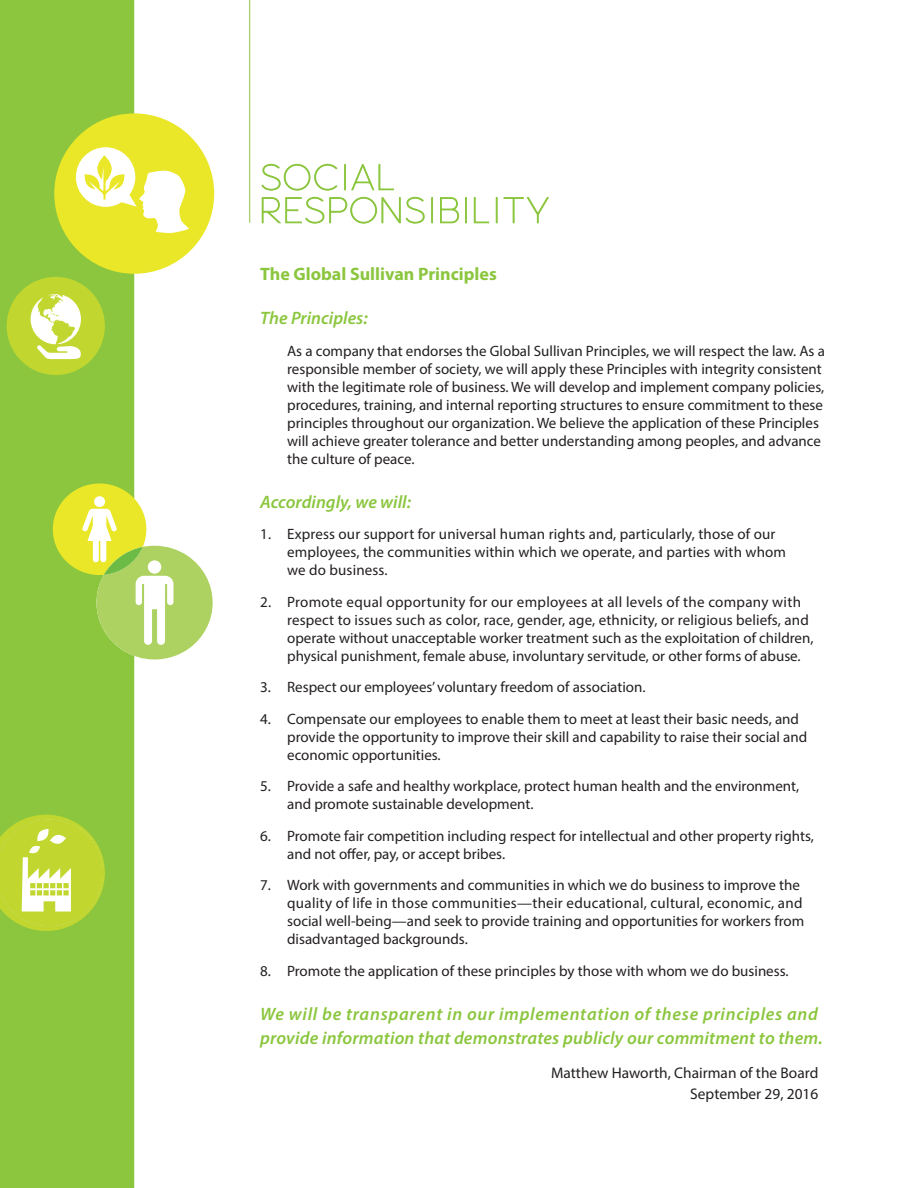
<style>
.page{position:relative;width:918px;height:1188px;background:#fff}
.page>*{position:absolute;margin:0;border:0;box-sizing:border-box;transform-origin:0 0}
.t1{font:italic 600 18px/24px "Myriad Pro";letter-spacing:.01em;color:#8bc63e}
.t2{font:700 18px "Myriad Pro";color:#8bc63e}
.t3{font:15.3px/20.5px "Myriad Pro";color:#231f20;text-align:right}
.t4{font:15px/18px "Myriad Pro";color:#231f20}
</style>
<div class="page">
<div style="left:1px;top:0;width:132px;height:1188px;background:#8bc63e"></div>
<div style="left:0;top:0;width:134px;height:1188px;border:2px solid #8bc63e"></div>
<svg style="left:7px;top:113px;width:207px;height:262px"></svg>
<svg style="left:53px;top:483px;width:160px;height:177px"></svg>
<svg style="left:0;top:815px;width:105px;height:116px"></svg>
<svg style="left:261px;top:164px;width:77px;height:27px"></svg>
<div style="left:344px;top:164px;width:2px;height:26px;border:1px solid #8bc63e"></div>
<svg style="left:351px;top:164px;width:43px;height:27px"></svg>
<svg style="left:262px;top:197px;width:163px;height:27px"></svg>
<div style="left:431px;top:197px;width:2px;height:26px;border:1px solid #8bc63e"></div>
<svg style="left:440px;top:197px;width:19px;height:26px"></svg>
<div style="left:465px;top:197px;width:2px;height:26px;border:1px solid #8bc63e"></div>
<svg style="left:474px;top:197px;width:15px;height:26px"></svg>
<svg style="left:496px;top:197px;width:1px;height:26px"></svg>
<svg style="left:503px;top:197px;width:46px;height:26px"></svg>
<hr style="left:249px;top:0;width:1px;height:223px;background:#8bc63e">
<p class="t2" style="left:260px;top:262px;width:238px">The Global Sullivan Principles</p>
<p class="t1" style="left:260px;top:306px;width:109px">The Principles:</p>
<p class="t4" style="left:287px;top:341px;width:539px">As a company that endorses the Global Sullivan Principles, we will respect the law. As a responsible member of society, we will apply these Principles with integrity consistent with the legitimate role of business. We will develop and implement company policies, procedures, training, and internal reporting structures to ensure commitment to these principles throughout our organization. We believe the application of these Principles will achieve greater tolerance and better understanding among peoples, and advance the culture of peace.</p>
<p class="t1" style="left:260px;top:489px;width:152px">Accordingly, we will:</p>
<p class="t4" style="left:287px;top:525px;width:500px;text-indent:-27px">1. Express our support for universal human rights and, particularly, those of our employees, the communities within which we operate, and parties with whom we do business.</p>
<p class="t4" style="left:287px;top:593px;width:528px;text-indent:-27px">2. Promote equal opportunity for our employees at all levels of the company with respect to issues such as color, race, gender, age, ethnicity, or religious beliefs, and operate without unacceptable worker treatment such as the exploitation of children, physical punishment, female abuse, involuntary servitude, or other forms of abuse.</p>
<p class="t4" style="left:260px;top:678px;width:387px">3. Respect our employees’ voluntary freedom of association.</p>
<p class="t4" style="left:287px;top:710px;width:521px;text-indent:-27px">4. Compensate our employees to enable them to meet at least their basic needs, and provide the opportunity to improve their skill and capability to raise their social and economic opportunities.</p>
<p class="t4" style="left:287px;top:777px;width:514px;text-indent:-27px">5. Provide a safe and healthy workplace, protect human health and the environment, and promote sustainable development.</p>
<p class="t4" style="left:287px;top:827px;width:528px;text-indent:-27px">6. Promote fair competition including respect for intellectual and other property rights, and not offer, pay, or accept bribes.</p>
<p class="t4" style="left:287px;top:876px;width:519px;text-indent:-27px">7. Work with governments and communities in which we do business to improve the quality of life in those communities—their educational, cultural, economic, and social well-being—and seek to provide training and opportunities for workers from disadvantaged backgrounds.</p>
<p class="t4" style="left:260px;top:962px;width:530px">8. Promote the application of these principles by those with whom we do business.</p>
<p class="t1" style="left:260px;top:1002px;width:564px">We will be transparent in our implementation of these principles and provide information that demonstrates publicly our commitment to them.</p>
<p class="t3" style="left:551px;top:1063px;width:269px">Matthew Haworth, Chairman of the Board<br>September 29, 2016</p>
</div>
